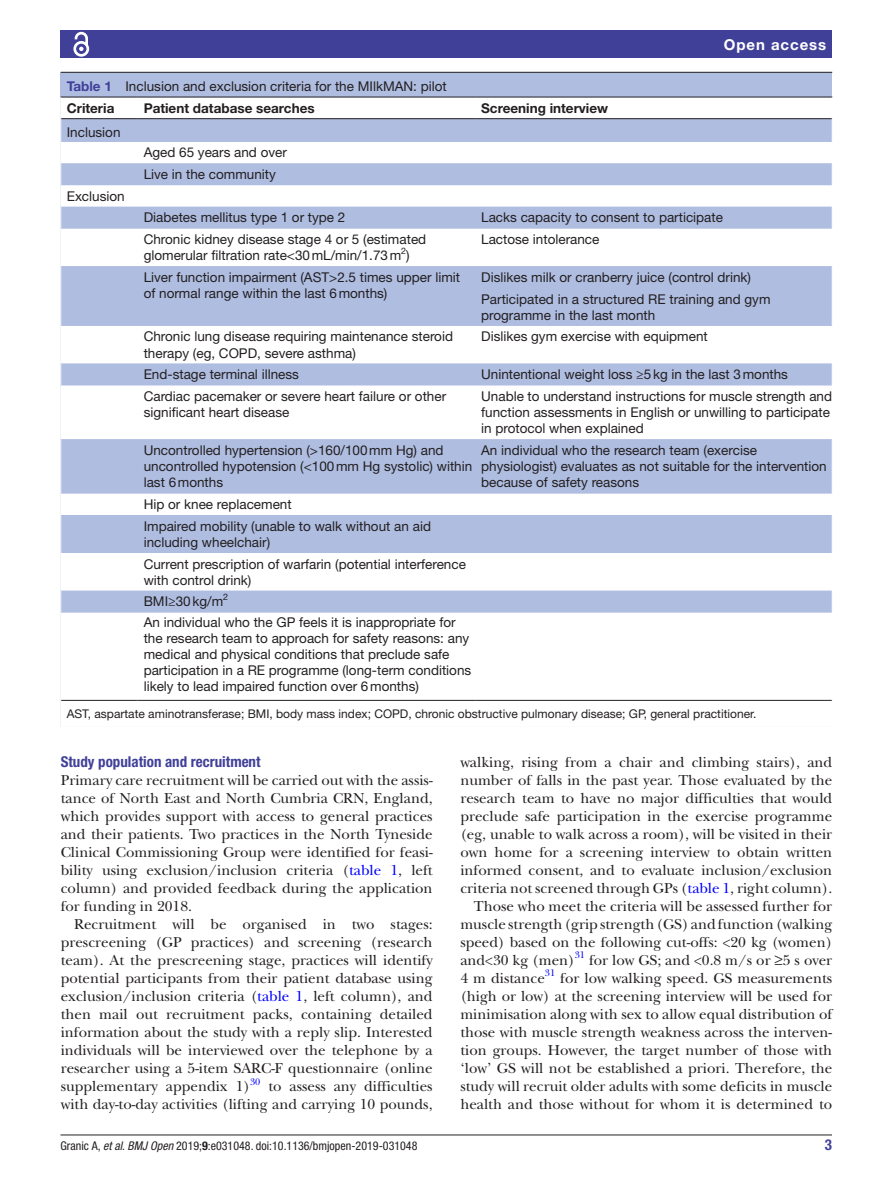
<style>
.page{position:relative;width:893px;height:1191px;background:#fff}
.page>*{position:absolute;margin:0;border:0;box-sizing:border-box;transform-origin:0 0}
.t1{font:15px/18px "New Baskerville";color:#231f20;text-align:justify}
.t2{font:700 condensed 15px "Helvetica Neue LT Std";color:#414099}
.t3{font:700 15px "Helvetica Neue LT Std";letter-spacing:.065em;color:#fff}
.t4{font:13.5px/16.2px "Helvetica Neue LT Std";color:#231f20}
.t5{font:700 13.5px "Helvetica Neue LT Std";color:#231f20}
.t6{font:12px "Helvetica Neue LT Std";color:#231f20}
.t7{font:condensed 12px "Helvetica Neue LT Std";color:#231f20}
.t8{font:9.9px "New Baskerville";color:#00f}
.t9{font:9px "Helvetica Neue LT Std";color:#231f20}
.s1{font-weight:700;color:#414099}
.s2{font-weight:700}
.s3{font-size:13.5px}
.s4{color:#00f}
.s5{font-style:italic}
</style>
<div class="page">
<hr style="left:61px;top:1134px;width:771px;height:1px;background:#231f20">
<div style="left:61px;top:31px;width:771px;height:27px;background:#414099"></div>
<svg style="left:73px;top:31px;width:17px;height:26px"></svg>
<div style="left:61px;top:73px;width:771px;height:654px;background:#afbde1"></div>
<hr style="left:61px;top:72px;width:771px;height:1px;background:#231f20">
<div style="left:61px;top:98px;width:771px;height:629px;background:#fff"></div>
<svg style="left:61px;top:119px;width:771px;height:493px"></svg>
<hr style="left:61px;top:97px;width:77px;height:1px;background:#231f20">
<hr style="left:61px;top:118px;width:77px;height:1px;background:#231f20">
<hr style="left:138px;top:97px;width:337px;height:1px;background:#231f20">
<hr style="left:138px;top:118px;width:337px;height:1px;background:#231f20">
<hr style="left:475px;top:97px;width:357px;height:1px;background:#231f20">
<hr style="left:475px;top:118px;width:357px;height:1px;background:#231f20">
<hr style="left:138px;top:700px;width:337px;height:1px;background:#231f20">
<hr style="left:475px;top:700px;width:357px;height:1px;background:#231f20">
<hr style="left:61px;top:700px;width:77px;height:1px;background:#231f20">
<svg style="left:60px;top:97px;width:1px;height:131px"></svg>
<svg style="left:60px;top:266px;width:1px;height:22px"></svg>
<svg style="left:60px;top:364px;width:1px;height:21px"></svg>
<svg style="left:60px;top:493px;width:1px;height:22px"></svg>
<svg style="left:60px;top:591px;width:1px;height:21px"></svg>
<svg style="left:60px;top:700px;width:1px;height:27px"></svg>
<hr style="left:67px;top:717px;width:765px;height:1px;background:#fff">
<p class="t4" style="left:67px;top:75px;width:382px;line-height:22px"><span class="s1">Table 1</span> Inclusion and exclusion criteria for the MIlkMAN: pilot<br><span class="s2">Criteria</span></p>
<p class="t5" style="left:144px;top:99px;width:173px">Patient database searches</p>
<p class="t5" style="left:481px;top:99px;width:128px">Screening interview</p>
<p class="t4" style="left:67px;top:124px;width:55px">Inclusion</p>
<p class="t4" style="left:67px;top:188px;width:59px">Exclusion</p>
<p class="t4" style="left:144px;top:142px;width:145px;line-height:21.6px">Aged 65 years and over<br>Live in the community</p>
<p class="t3" style="left:724px;top:35px;width:104px">Open access</p>
<p class="t4" style="left:144px;top:209px;width:203px">Diabetes mellitus type 1 or type 2</p>
<p class="t4" style="left:481px;top:209px;width:243px">Lacks capacity to consent to participate</p>
<p class="t4" style="left:144px;top:231px;width:284px">Chronic kidney disease stage 4 or 5 (estimated glomerular filtration rate&lt;30mL/min/1.73m</p>
<p class="t4" style="left:481px;top:231px;width:120px">Lactose intolerance</p>
<p class="t9" style="left:401px;top:246px;width:10px">2<span class="s3">)</span></p>
<p class="t4" style="left:144px;top:269px;width:318px">Liver function impairment (AST&gt;2.5 times upper limit of normal range within the last 6months)</p>
<p class="t4" style="left:481px;top:266px;width:291px;line-height:21.6px">Dislikes milk or cranberry juice (control drink)<br>Participated in a structured RE training and gym</p>
<p class="t4" style="left:481px;top:307px;width:176px">programme in the last month</p>
<p class="t4" style="left:144px;top:328px;width:311px">Chronic lung disease requiring maintenance steroid therapy (eg, COPD, severe asthma)</p>
<p class="t4" style="left:481px;top:328px;width:228px">Dislikes gym exercise with equipment</p>
<p class="t4" style="left:144px;top:366px;width:157px">End-stage terminal illness</p>
<p class="t4" style="left:481px;top:366px;width:308px">Unintentional weight loss ≥5kg in the last 3months</p>
<p class="t4" style="left:144px;top:388px;width:304px">Cardiac pacemaker or severe heart failure or other significant heart disease</p>
<p class="t4" style="left:481px;top:388px;width:352px">Unable to understand instructions for muscle strength and function assessments in English or unwilling to participate in protocol when explained</p>
<p class="t4" style="left:144px;top:442px;width:330px">Uncontrolled hypertension (&gt;160/100mm Hg) and uncontrolled hypotension (&lt;100mm Hg systolic) within last 6months</p>
<p class="t4" style="left:481px;top:442px;width:347px">An individual who the research team (exercise physiologist) evaluates as not suitable for the intervention because of safety reasons</p>
<p class="t4" style="left:144px;top:493px;width:289px;line-height:21.6px">Hip or knee replacement<br>Impaired mobility (unable to walk without an aid</p>
<p class="t4" style="left:144px;top:531px;width:324px;line-height:21.6px">including wheelchair)<br>Current prescription of warfarin (potential interference</p>
<p class="t4" style="left:144px;top:569px;width:109px;line-height:21.6px">with control drink)<br>BMI≥30kg/m</p>
<p class="t9" style="left:223px;top:592px;width:6px">2</p>
<p class="t4" style="left:144px;top:613px;width:329px">An individual who the GP feels it is inappropriate for the research team to approach for safety reasons: any medical and physical conditions that preclude safe participation in a RE programme (long-term conditions likely to lead impaired function over 6months)</p>
<p class="t6" style="left:67px;top:706px;width:691px">AST, aspartate aminotransferase; BMI, body mass index; COPD, chronic obstructive pulmonary disease; GP, general practitioner.</p>
<p class="t2" style="left:61px;top:753px;width:201px">Study population and recruitment</p>
<p class="t1" style="left:61px;top:771px;width:373px">Primary care recruitment will be carried out with the assis&shy;tance of North East and North Cumbria CRN, England, which provides support with access to general practices and their patients. Two practices in the North Tyneside Clinical Commissioning Group were identified for feasi&shy;bility using exclusion/inclusion criteria (<span class="s4">table 1</span>, left column) and provided feedback during the application for funding in 2018.</p>
<p class="t1" style="left:61px;top:915px;width:373px;text-indent:14px">Recruitment will be organised in two stages: prescreening (GP practices) and screening (research team). At the prescreening stage, practices will identify potential participants from their patient database using exclusion/inclusion criteria (<span class="s4">table 1</span>, left column), and then mail out recruitment packs, containing detailed information about the study with a reply slip. Interested individuals will be interviewed over the telephone by a researcher using a 5-item SARC-F questionnaire (online supplementary appendix 1)</p>
<p class="t1" style="left:460px;top:753px;width:373px">walking, rising from a chair and climbing stairs), and</p>
<p class="t1" style="left:460px;top:771px;width:373px">number of falls in the past year. Those evaluated by the</p>
<p class="t1" style="left:460px;top:789px;width:373px">research team to have no major difficulties that would</p>
<p class="t1" style="left:460px;top:807px;width:373px">preclude safe participation in the exercise programme</p>
<p class="t1" style="left:460px;top:825px;width:373px">(eg, unable to walk across a room), will be visited in their</p>
<p class="t1" style="left:460px;top:843px;width:373px">own home for a screening interview to obtain written</p>
<p class="t1" style="left:460px;top:861px;width:373px">informed consent, and to evaluate inclusion/exclusion</p>
<p class="t1" style="left:460px;top:879px;width:373px">criteria not screened through GPs (<span class="s4">table 1</span>, right column).</p>
<p class="t1" style="left:474px;top:897px;width:360px">Those who meet the criteria will be assessed further for</p>
<p class="t1" style="left:460px;top:915px;width:373px">muscle strength (grip strength (GS) and function (walking</p>
<p class="t1" style="left:460px;top:933px;width:373px">speed) based on the following cut-offs: &lt;20 kg (women)</p>
<p class="t1" style="left:460px;top:951px;width:116px">and&lt;30 kg (men)</p>
<p class="t8" style="left:575px;top:949px;width:12px">31</p>
<p class="t1" style="left:460px;top:951px;width:373px;text-indent:129px">for low GS; and &lt;0.8 m/s or ≥5 s over 4 m distance<sup>31</sup> for low walking speed. GS measurements (high or low) at the screening interview will be used for minimisation along with sex to allow equal distribution of those with muscle strength weakness across the interven&shy;tion groups. However, the target number of those with ‘low’ GS will not be established a priori. Therefore, the study will recruit older adults with some deficits in muscle health and those without for whom it is determined to</p>
<p class="t8" style="left:250px;top:1075px;width:12px">30</p>
<p class="t1" style="left:61px;top:1077px;width:373px;text-align:right">to assess any difficulties<br>with day-to-day activities (lifting and carrying 10 pounds,</p>
<p class="t7" style="left:61px;top:1138px;width:358px">Granic A, <span class="s5">et al</span>. <span class="s5">BMJ Open</span> 2019;<span class="s2">9</span>:e031048. doi:10.1136/bmjopen-2019-031048</p>
<p class="t2" style="left:825px;top:1135px;width:9px">3</p>
</div>
